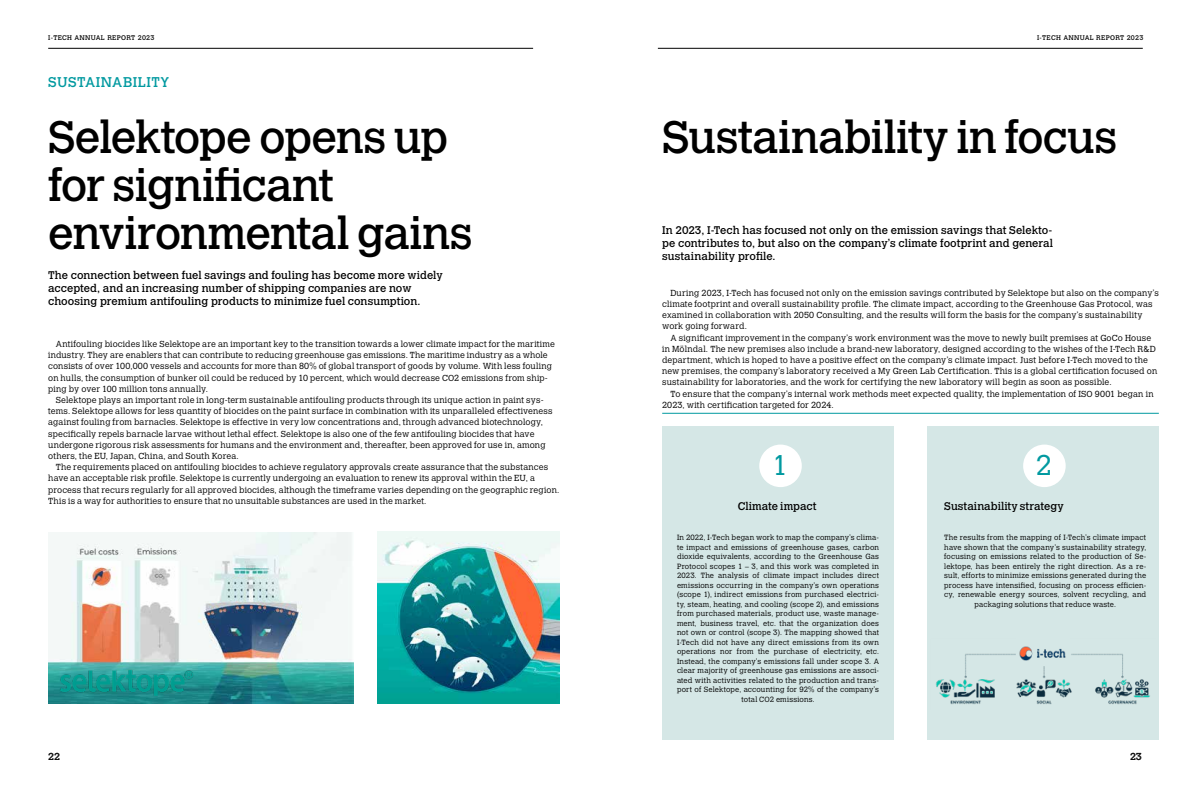
<style>
.page{position:relative;width:1191px;height:794px;background:#fff}
.page>*{position:absolute;margin:0;border:0;box-sizing:border-box;transform-origin:0 0}
.t1{font:45px/48px "Calvert MT Std";letter-spacing:-.02em;color:#000}
.t2{font:300 28px "Calvert MT Std";color:#0099a0}
.t3{font:14px "Calvert MT Std";letter-spacing:.035em;color:#0099a0}
.t4{font:11px/13px "Calvert MT Std";letter-spacing:.005em;color:#000}
.t5{font:10px "Calvert MT Std";color:#000}
.t6{font:300 8.7px/11.2px "Calvert MT Std";letter-spacing:.015em;color:#000}
.t7{font:300 7.5px/9.5px "Calvert MT Std";letter-spacing:.02em;color:#000;text-align:center}
.t8{font:6.7px "Calvert MT Std";letter-spacing:.045em;color:#000}
</style>
<div class="page">
<div style="left:662px;top:426px;width:231px;height:313px;background:#d5e7e6"></div>
<div style="left:927px;top:426px;width:231px;height:313px;background:#d5e7e6"></div>
<hr style="left:662px;top:413px;width:496px;height:1px;background:#0099a0">
<div style="left:759px;top:444px;width:42px;height:43px;background:#fff;border-radius:50%"></div>
<div style="left:1023px;top:444px;width:42px;height:43px;background:#fff;border-radius:50%"></div>
<hr style="left:48px;top:48px;width:485px;height:1px;background:#000">
<hr style="left:658px;top:48px;width:484px;height:1px;background:#000">
<img style="left:48px;top:532px;width:305px;height:171px">
<img style="left:48px;top:662px;width:153px;height:41px">
<img style="left:377px;top:532px;width:182px;height:171px">
<img style="left:936px;top:653px;width:214px;height:51px">
<div style="left:1016px;top:638px;width:54px;height:28px;background:#d5e7e6"></div>
<img style="left:1019px;top:646px;width:46px;height:14px">
<p class="t8" style="left:48px;top:34px;width:108px">I-TECH ANNUAL REPORT 2023</p>
<p class="t8" style="left:1037px;top:34px;width:108px">I-TECH ANNUAL REPORT 2023</p>
<h3 class="t3" style="left:48px;top:74px;width:123px">SUSTAINABILITY</h3>
<h1 class="t1" style="left:48px;top:113px;width:426px">Selektope opens up for significant environmental gains</h1>
<p class="t4" style="left:48px;top:269px;width:396px">The connection between fuel savings and fouling has become more widely accepted, and an increasing number of shipping companies are now choosing premium antifouling products to minimize fuel consumption.</p>
<p class="t6" style="left:48px;top:338px;width:508px;text-indent:8px">Antifouling biocides like Selektope are an important key to the transition towards a lower climate impact for the maritime industry. They are enablers that can contribute to reducing greenhouse gas emissions. The maritime industry as a whole consists of over 100,000 vessels and accounts for more than 80% of global transport of goods by volume. With less fouling on hulls, the consumption of bunker oil could be reduced by 10 percent, which would decrease CO2 emissions from ship&shy;ping by over 100 million tons annually.</p>
<p class="t6" style="left:48px;top:394px;width:506px;text-indent:8px">Selektope plays an important role in long-term sustainable antifouling products through its unique action in paint sys&shy;tems. Selektope allows for less quantity of biocides on the paint surface in combination with its unparalleled effectiveness against fouling from barnacles. Selektope is effective in very low concentrations and, through advanced biotechnology, specifically repels barnacle larvae without lethal effect. Selektope is also one of the few antifouling biocides that have undergone rigorous risk assessments for humans and the environment and, thereafter, been approved for use in, among others, the EU, Japan, China, and South Korea.</p>
<p class="t6" style="left:48px;top:462px;width:512px;text-indent:8px">The requirements placed on antifouling biocides to achieve regulatory approvals create assurance that the substances have an acceptable risk profile. Selektope is currently undergoing an evaluation to renew its approval within the EU, a process that recurs regularly for all approved biocides, although the timeframe varies depending on the geographic region.<br>This is a way for authorities to ensure that no unsuitable substances are used in the market.</p>
<h1 class="t1" style="left:662px;top:113px;width:457px">Sustainability in focus</h1>
<p class="t4" style="left:662px;top:224px;width:392px;text-align:justify">In 2023, I-Tech has focused not only on the emission savings that Selekto&shy;pe contributes to, but also on the company’s climate footprint and general sustainability profile.</p>
<p class="t6" style="left:662px;top:287px;width:498px;text-indent:8px">During 2023, I-Tech has focused not only on the emission savings contributed by Selektope but also on the company’s climate footprint and overall sustainability profile. The climate impact, according to the Greenhouse Gas Protocol, was examined in collaboration with 2050 Consulting, and the results will form the basis for the company’s sustainability work going forward.</p>
<p class="t6" style="left:662px;top:332px;width:496px;text-indent:8px">A significant improvement in the company’s work environment was the move to newly built premises at GoCo House in Mölndal. The new premises also include a brand-new laboratory, designed according to the wishes of the I-Tech R&amp;D department, which is hoped to have a positive effect on the company’s climate impact. Just before I-Tech moved to the new premises, the company’s laboratory received a My Green Lab Certification. This is a global certification focused on sustainability for laboratories, and the work for certifying the new laboratory will begin as soon as possible.</p>
<p class="t6" style="left:662px;top:388px;width:493px;text-indent:8px">To ensure that the company’s internal work methods meet expected quality, the implementation of ISO 9001 began in<br>2023, with certification targeted for 2024.</p>
<h2 class="t2" style="left:772px;top:449px;width:18px">1</h2>
<h2 class="t2" style="left:1036px;top:449px;width:18px">2</h2>
<p class="t4" style="left:737px;top:499px;width:80px">Climate impact</p>
<p class="t4" style="left:944px;top:499px;width:121px">Sustainability strategy</p>
<p class="t7" style="left:677px;top:533px;width:203px">In 2022, I-Tech began work to map the company’s clima&shy;te impact and emissions of greenhouse gases, carbon dioxide equivalents, according to the Greenhouse Gas Protocol scopes 1 – 3, and this work was completed in 2023. The analysis of climate impact includes direct emissions occurring in the company’s own operations (scope 1), indirect emissions from purchased electrici&shy;ty, steam, heating, and cooling (scope 2), and emissions from purchased materials, product use, waste manage&shy;ment, business travel, etc. that the organization does not own or control (scope 3). The mapping showed that I-Tech did not have any direct emissions from its own operations nor from the purchase of electricity, etc.<br>Instead, the company’s emissions fall under scope 3. A clear majority of greenhouse gas emissions are associ&shy;ated with activities related to the production and trans&shy;port of Selektope, accounting for 92% of the company’s total CO2 emissions.</p>
<p class="t7" style="left:944px;top:533px;width:203px">The results from the mapping of I-Tech’s climate impact have shown that the company’s sustainability strategy, focusing on emissions related to the production of Se&shy;lektope, has been entirely the right direction. As a re&shy;sult, efforts to minimize emissions generated during the process have intensified, focusing on process efficien&shy;cy, renewable energy sources, solvent recycling, and packaging solutions that reduce waste.</p>
<p class="t5" style="left:48px;top:750px;width:13px">22</p>
<p class="t5" style="left:1130px;top:750px;width:13px">23</p>
</div>
